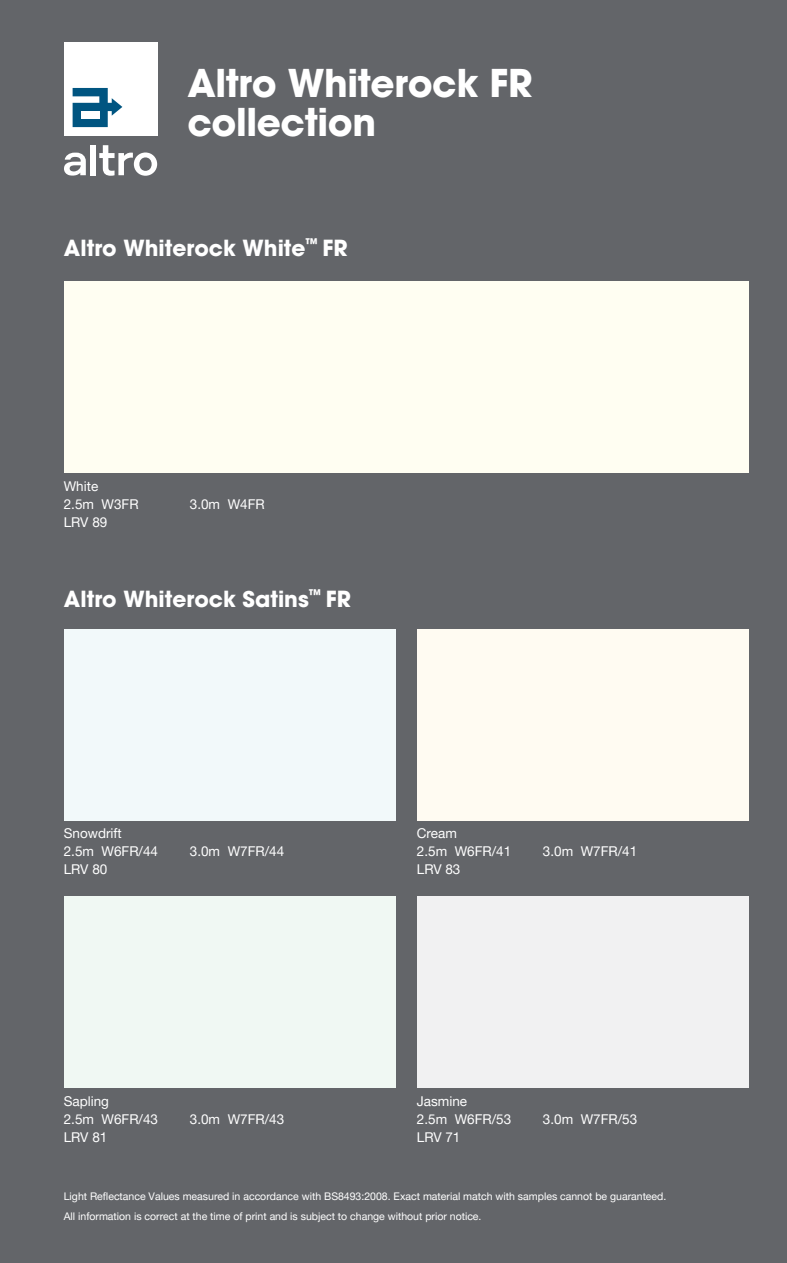
<style>
.page{position:relative;width:787px;height:1263px;background:#636569}
.page>*{position:absolute;margin:0;border:0;box-sizing:border-box;transform-origin:0 0}
.t1{font:700 37.5px/39px "Avant Garde";letter-spacing:-.01em;color:#fff}
.t2{font:700 21.75px "Avant Garde";color:#fff}
.t3{font:13.5px/18px "Helvetica Neue LT Pro";color:#fff}
.t4{font:10.5px/19.2px "Helvetica Neue LT Pro";color:#fff}
</style>
<div class="page">
<div style="left:64px;top:282px;width:685px;height:191px;background:#fffef2"></div>
<div style="left:64px;top:629px;width:332px;height:191px;background:#f2f9fa"></div>
<div style="left:417px;top:629px;width:332px;height:191px;background:#fffbf2"></div>
<div style="left:64px;top:896px;width:332px;height:191px;background:#f0f8f3"></div>
<div style="left:417px;top:896px;width:332px;height:191px;background:#f1f1f2"></div>
<div style="left:90px;top:145px;width:6px;height:30px;background:#fff"></div>
<svg style="left:64px;top:153px;width:22px;height:23px"></svg>
<svg style="left:99px;top:145px;width:58px;height:31px"></svg>
<div style="left:64px;top:43px;width:93px;height:93px;background:#fff"></div>
<svg style="left:73px;top:88px;width:49px;height:39px"></svg>
<div style="left:81px;top:112px;width:18px;height:7px;background:#fff"></div>
<h1 class="t1" style="left:187px;top:64px;width:346px">Altro Whiterock FR collection</h1>
<h2 class="t2" style="left:64px;top:234px;width:285px">Altro Whiterock White<sup>™</sup> FR</h2>
<p class="t3" style="left:64px;top:477px;width:76px">White<br>2.5m W3FR</p>
<p class="t3" style="left:64px;top:513px;width:45px">LRV 89</p>
<p class="t3" style="left:190px;top:495px;width:76px">3.0m W4FR</p>
<h2 class="t2" style="left:64px;top:585px;width:288px">Altro Whiterock Satins<sup>™</sup> FR</h2>
<p class="t3" style="left:64px;top:824px;width:96px">Snowdrift<br>2.5m W6FR/44</p>
<p class="t3" style="left:64px;top:860px;width:45px">LRV 80</p>
<p class="t3" style="left:190px;top:842px;width:96px">3.0m W7FR/44</p>
<p class="t3" style="left:417px;top:824px;width:96px">Cream<br>2.5m W6FR/41</p>
<p class="t3" style="left:417px;top:860px;width:45px">LRV 83</p>
<p class="t3" style="left:543px;top:842px;width:96px">3.0m W7FR/41</p>
<p class="t3" style="left:64px;top:1091px;width:96px">Sapling<br>2.5m W6FR/43</p>
<p class="t3" style="left:64px;top:1127px;width:45px">LRV 81</p>
<p class="t3" style="left:190px;top:1109px;width:96px">3.0m W7FR/43</p>
<p class="t3" style="left:417px;top:1091px;width:96px">Jasmine<br>2.5m W6FR/53</p>
<p class="t3" style="left:417px;top:1127px;width:45px">LRV 71</p>
<p class="t3" style="left:543px;top:1109px;width:96px">3.0m W7FR/53</p>
<p class="t4" style="left:64px;top:1187px;width:604px">Light Reflectance Values measured in accordance with BS8493:2008. Exact material match with samples cannot be guaranteed.<br>All information is correct at the time of print and is subject to change without prior notice.</p>
</div>
